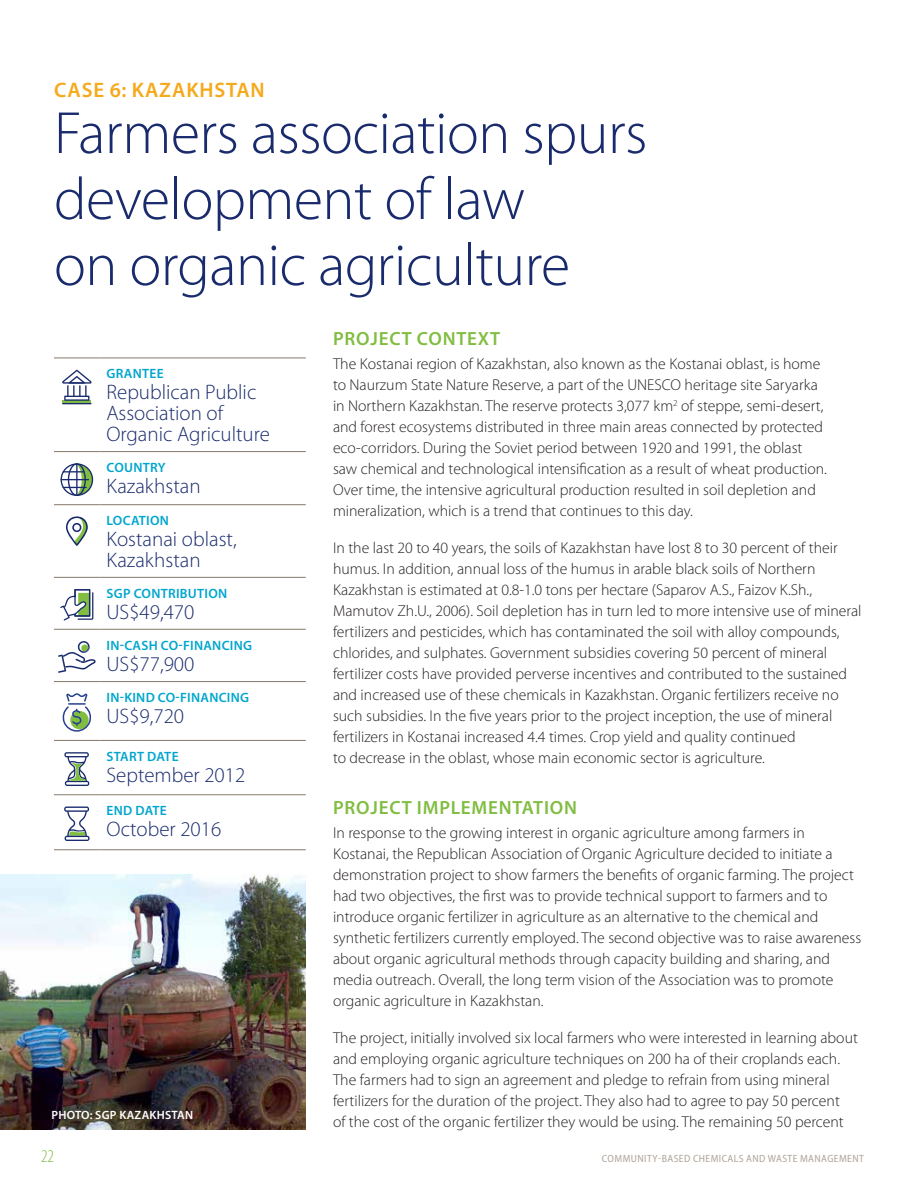
<style>
.page{position:relative;width:918px;height:1188px;background:#fff}
.page>*{position:absolute;margin:0;border:0;box-sizing:border-box;transform-origin:0 0}
.t1{font:300 60px/66px "Myriad Pro";letter-spacing:-.01em;color:#192b6d}
.t2{font:300 21px/21px "Myriad Pro";color:#192b6d}
.t3{font:600 21px "Myriad Pro";letter-spacing:.04em;color:#f5a91c}
.t4{font:600 19.2px "Myriad Pro";letter-spacing:.04em;color:#81bd41}
.t5{font:300 condensed 18px "Myriad Pro";color:#81bd41}
.t6{font:300 15.75px/21px "Myriad Pro";color:#231f20}
.t7{font:600 13.5px "Myriad Pro";letter-spacing:.02em;color:#00a6ce}
.t8{font:600 12px "Myriad Pro";letter-spacing:.02em;color:#fff}
.t9{font:semi-condensed 10.5px "Myriad Pro";letter-spacing:.04em;color:#afa499}
</style>
<div class="page">
<hr style="left:54px;top:358px;width:46px;height:1px;background:#86796a">
<hr style="left:100px;top:358px;width:206px;height:1px;background:#86796a">
<hr style="left:54px;top:451px;width:46px;height:1px;background:#86796a">
<hr style="left:100px;top:451px;width:206px;height:1px;background:#86796a">
<hr style="left:54px;top:504px;width:46px;height:1px;background:#86796a">
<hr style="left:100px;top:504px;width:206px;height:1px;background:#86796a">
<hr style="left:54px;top:577px;width:46px;height:1px;background:#86796a">
<hr style="left:100px;top:577px;width:206px;height:1px;background:#86796a">
<hr style="left:54px;top:629px;width:46px;height:1px;background:#86796a">
<hr style="left:100px;top:629px;width:206px;height:1px;background:#86796a">
<hr style="left:54px;top:681px;width:46px;height:1px;background:#86796a">
<hr style="left:100px;top:681px;width:206px;height:1px;background:#86796a">
<hr style="left:54px;top:740px;width:46px;height:1px;background:#86796a">
<hr style="left:100px;top:740px;width:206px;height:1px;background:#86796a">
<hr style="left:54px;top:794px;width:46px;height:1px;background:#86796a">
<hr style="left:100px;top:794px;width:206px;height:1px;background:#86796a">
<hr style="left:54px;top:850px;width:46px;height:1px;background:#86796a">
<hr style="left:100px;top:850px;width:206px;height:1px;background:#86796a">
<hr style="left:63px;top:400px;width:28px;height:4px;background:#81bd41">
<hr style="left:62px;top:403px;width:30px;height:1px;background:#192b6d">
<svg style="left:62px;top:370px;width:30px;height:31px"></svg>
<svg style="left:61px;top:463px;width:32px;height:33px"></svg>
<svg style="left:66px;top:516px;width:22px;height:30px"></svg>
<svg style="left:60px;top:589px;width:33px;height:32px"></svg>
<svg style="left:58px;top:641px;width:38px;height:32px"></svg>
<svg style="left:62px;top:693px;width:30px;height:39px"></svg>
<svg style="left:64px;top:752px;width:25px;height:34px"></svg>
<svg style="left:64px;top:807px;width:26px;height:34px"></svg>
<img style="left:0;top:874px;width:306px;height:256px">
<h2 class="t3" style="left:54px;top:76px;width:212px">CASE 6: KAZAKHSTAN</h2>
<h1 class="t1" style="left:54px;top:99px;width:595px">Farmers association spurs development of law<br>on organic agriculture</h1>
<p class="t4" style="left:333px;top:326px;width:168px">PROJECT CONTEXT</p>
<p class="t6" style="left:333px;top:353px;width:496px">The Kostanai region of Kazakhstan, also known as the Kostanai oblast, is home to Naurzum State Nature Reserve, a part of the UNESCO heritage site Saryarka in Northern Kazakhstan. The reserve protects 3,077 km<sup>2</sup> of steppe, semi-desert, and forest ecosystems distributed in three main areas connected by protected eco-corridors. During the Soviet period between 1920 and 1991, the oblast saw chemical and technological intensification as a result of wheat production.<br>Over time, the intensive agricultural production resulted in soil depletion and mineralization, which is a trend that continues to this day.</p>
<p class="t6" style="left:333px;top:537px;width:530px">In the last 20 to 40 years, the soils of Kazakhstan have lost 8 to 30 percent of their humus. In addition, annual loss of the humus in arable black soils of Northern Kazakhstan is estimated at 0.8-1.0 tons per hectare (Saparov A.S., Faizov K.Sh., Mamutov Zh.U., 2006). Soil depletion has in turn led to more intensive use of mineral fertilizers and pesticides, which has contaminated the soil with alloy compounds, chlorides, and sulphates. Government subsidies covering 50 percent of mineral fertilizer costs have provided perverse incentives and contributed to the sustained and increased use of these chemicals in Kazakhstan. Organic fertilizers receive no such subsidies. In the five years prior to the project inception, the use of mineral fertilizers in Kostanai increased 4.4 times. Crop yield and quality continued<br>to decrease in the oblast, whose main economic sector is agriculture.</p>
<p class="t4" style="left:333px;top:795px;width:245px">PROJECT IMPLEMENTATION</p>
<p class="t6" style="left:333px;top:822px;width:530px">In response to the growing interest in organic agriculture among farmers in Kostanai, the Republican Association of Organic Agriculture decided to initiate a demonstration project to show farmers the benefits of organic farming. The project had two objectives, the first was to provide technical support to farmers and to introduce organic fertilizer in agriculture as an alternative to the chemical and synthetic fertilizers currently employed. The second objective was to raise awareness about organic agricultural methods through capacity building and sharing, and media outreach. Overall, the long term vision of the Association was to promote organic agriculture in Kazakhstan.</p>
<p class="t6" style="left:333px;top:1027px;width:526px">The project, initially involved six local farmers who were interested in learning about and employing organic agriculture techniques on 200 ha of their croplands each.<br>The farmers had to sign an agreement and pledge to refrain from using mineral fertilizers for the duration of the project. They also had to agree to pay 50 percent<br>of the cost of the organic fertilizer they would be using. The remaining 50 percent</p>
<p class="t7" style="left:107px;top:365px;width:59px">GRANTEE</p>
<h2 class="t2" style="left:106px;top:382px;width:165px">Republican Public<br>Association of<br>Organic Agriculture</h2>
<p class="t7" style="left:107px;top:459px;width:61px">COUNTRY</p>
<h2 class="t2" style="left:106px;top:475px;width:96px">Kazakhstan</h2>
<p class="t7" style="left:107px;top:512px;width:64px">LOCATION</p>
<h2 class="t2" style="left:106px;top:528px;width:132px">Kostanai oblast,<br>Kazakhstan</h2>
<p class="t7" style="left:107px;top:585px;width:122px">SGP CONTRIBUTION</p>
<h2 class="t2" style="left:106px;top:601px;width:90px">US$49,470</h2>
<p class="t7" style="left:107px;top:637px;width:147px">IN-CASH CO-FINANCING</p>
<h2 class="t2" style="left:106px;top:653px;width:90px">US$77,900</h2>
<p class="t7" style="left:107px;top:689px;width:144px">IN-KIND CO-FINANCING</p>
<h2 class="t2" style="left:106px;top:705px;width:79px">US$9,720</h2>
<p class="t7" style="left:107px;top:748px;width:74px">START DATE</p>
<h2 class="t2" style="left:106px;top:764px;width:140px">September 2012</h2>
<p class="t7" style="left:107px;top:802px;width:62px">END DATE</p>
<h2 class="t2" style="left:106px;top:818px;width:116px">October 2016</h2>
<p class="t8" style="left:51px;top:1108px;width:143px">PHOTO: SGP KAZAKHSTAN</p>
<p class="t5" style="left:41px;top:1146px;width:14px">22</p>
<p class="t9" style="left:602px;top:1152px;width:263px">COMMUNITY-BASED CHEMICALS AND WASTE MANAGEMENT</p>
</div>
